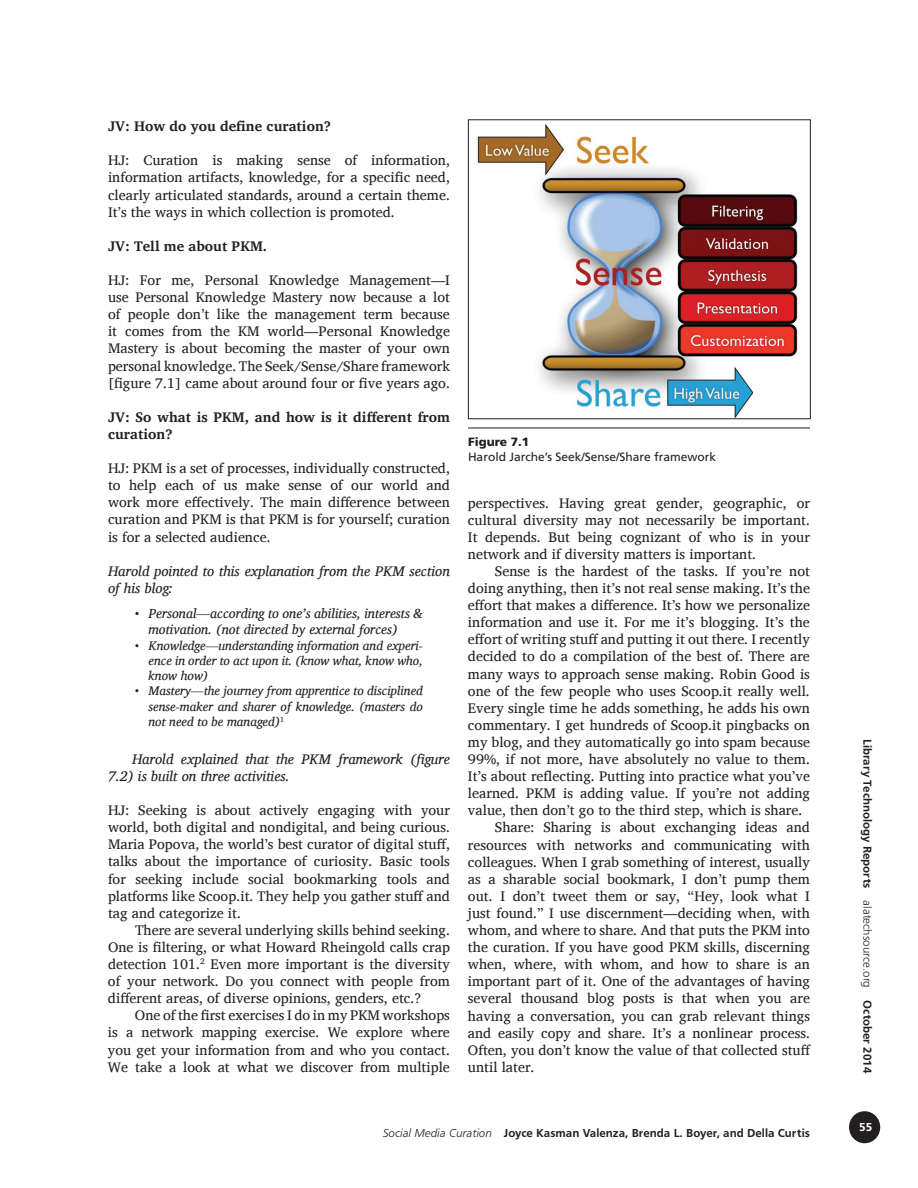
<style>
.page{position:relative;width:918px;height:1188px;background:#fff}
.page>*{position:absolute;margin:0;border:0;box-sizing:border-box;transform-origin:0 0}
.t1{font:14.25px/17.1px "Charis SIL";color:#231f20;text-align:justify}
.t2{font:italic 14.25px/17.1px "Charis SIL";color:#231f20}
.t3{font:700 14.25px/17.1px "Charis SIL";color:#231f20}
.t4{font:italic 13.5px/16.2px "Charis SIL";color:#231f20}
.t5{font:italic 12.75px/15.3px "Charis SIL";color:#231f20;text-align:justify}
.t6{font:12px "Frugal Sans Bold DTC";color:#231f20}
.t7{font:12px "Frutiger";color:#231f20}
.t8{font:900 12px "Frutiger";color:#231f20}
.t9{font:12px "Frugal Sans Bold DTC";color:#fff}
.s1{font-style:normal}
.s2{font-family:"Frugal Sans Light Italic DTC"}
.s3{font-family:"Frugal Sans Light DTC"}
</style>
<div class="page">
<div style="left:850px;top:1112px;width:29px;height:31px;background:#231f20;border-radius:50%"></div>
<div style="left:849px;top:1111px;width:31px;height:32px;border:2px solid #231f20;border-radius:50%"></div>
<img style="left:477px;top:123px;width:321px;height:294px">
<div style="left:468px;top:119px;width:343px;height:300px;border:1px solid #231f20"></div>
<hr style="left:468px;top:428px;width:342px;height:1px;background:#231f20">
<p class="t3" style="left:108px;top:118px;width:225px">JV: How do you define curation?</p>
<p class="t1" style="left:108px;top:152px;width:344px">HJ: Curation is making sense of information, information artifacts, knowledge, for a specific need, clearly articulated standards, around a certain theme.<br>It’s the ways in which collection is promoted.</p>
<p class="t3" style="left:108px;top:237px;width:161px">JV: Tell me about PKM.</p>
<p class="t1" style="left:108px;top:272px;width:344px">HJ: For me, Personal Knowledge Management—I use Personal Knowledge Mastery now because a lot of people don’t like the management term because it comes from the KM world—Personal Knowledge Mastery is about becoming the master of your own personal knowledge. The Seek/Sense/Share framework [figure 7.1] came about around four or five years ago.</p>
<p class="t3" style="left:108px;top:408px;width:343px">JV: So what is PKM, and how is it different from curation?</p>
<p class="t1" style="left:108px;top:460px;width:344px">HJ: PKM is a set of processes, individually constructed, to help each of us make sense of our world and work more effectively. The main difference between curation and PKM is that PKM is for yourself; curation is for a selected audience.</p>
<p class="t2" style="left:108px;top:562px;width:344px">Harold pointed to this explanation from the PKM section of his blog:</p>
<p class="t4" style="left:148px;top:605px;width:276px;text-indent:-14px"><span class="s1">•</span> Personal—according to one’s abilities, interests &amp; motivation. (not directed by external forces)</p>
<p class="t5" style="left:149px;top:637px;width:276px;text-indent:-14px"><span class="s1">•</span> Knowledge—understanding information and experi&shy;ence in order to act upon it. (know what, know who, know how)</p>
<p class="t5" style="left:149px;top:683px;width:276px;text-indent:-14px"><span class="s1">•</span> Mastery—the journey from apprentice to disciplined sense-maker and sharer of knowledge. (masters do not need to be managed)<sup>1</sup></p>
<p class="t2" style="left:108px;top:750px;width:344px;text-indent:24px">Harold explained that the PKM framework (figure<br>7.2) is built on three activities.</p>
<p class="t1" style="left:108px;top:802px;width:344px">HJ: Seeking is about actively engaging with your world, both digital and nondigital, and being curious.<br>Maria Popova, the world’s best curator of digital stuff, talks about the importance of curiosity. Basic tools for seeking include social bookmarking tools and platforms like Scoop.it. They help you gather stuff and tag and categorize it.</p>
<p class="t1" style="left:108px;top:921px;width:344px;text-indent:27px">There are several underlying skills behind seeking.<br>One is filtering, or what Howard Rheingold calls crap detection 101.<sup>2</sup> Even more important is the diversity of your network. Do you connect with people from different areas, of diverse opinions, genders, etc.?</p>
<p class="t1" style="left:108px;top:1007px;width:344px;text-indent:27px">One of the first exercises I do in my PKM workshops is a network mapping exercise. We explore where you get your information from and who you contact.<br>We take a look at what we discover from multiple</p>
<p class="t8" style="left:468px;top:435px;width:63px">Figure 7.1</p>
<p class="t7" style="left:468px;top:449px;width:250px">Harold Jarche’s Seek/Sense/Share framework</p>
<p class="t1" style="left:468px;top:494px;width:344px">perspectives. Having great gender, geographic, or cultural diversity may not necessarily be important.<br>It depends. But being cognizant of who is in your network and if diversity matters is important.</p>
<p class="t1" style="left:495px;top:563px;width:316px">Sense is the hardest of the tasks. If you’re not</p>
<p class="t1" style="left:468px;top:580px;width:344px">doing anything, then it’s not real sense making. It’s the</p>
<p class="t1" style="left:468px;top:597px;width:343px">effort that makes a difference. It’s how we personalize</p>
<p class="t1" style="left:468px;top:614px;width:343px">information and use it. For me it’s blogging. It’s the</p>
<p class="t1" style="left:468px;top:631px;width:344px">effort of writing stuff and putting it out there. I recently</p>
<p class="t1" style="left:468px;top:648px;width:343px">decided to do a compilation of the best of. There are</p>
<p class="t1" style="left:468px;top:665px;width:343px">many ways to approach sense making. Robin Good is</p>
<p class="t1" style="left:468px;top:682px;width:343px">one of the few people who uses Scoop.it really well.</p>
<p class="t1" style="left:468px;top:699px;width:343px">Every single time he adds something, he adds his own</p>
<p class="t1" style="left:468px;top:716px;width:344px">commentary. I get hundreds of Scoop.it pingbacks on</p>
<p class="t1" style="left:468px;top:734px;width:344px">my blog, and they automatically go into spam because</p>
<p class="t1" style="left:468px;top:751px;width:344px">99%, if not more, have absolutely no value to them.</p>
<p class="t1" style="left:468px;top:768px;width:344px">It’s about reflecting. Putting into practice what you’ve</p>
<p class="t1" style="left:468px;top:785px;width:343px">learned. PKM is adding value. If you’re not adding</p>
<p class="t1" style="left:468px;top:802px;width:336px">value, then don’t go to the third step, which is share.</p>
<p class="t1" style="left:495px;top:819px;width:316px">Share: Sharing is about exchanging ideas and</p>
<p class="t1" style="left:468px;top:836px;width:343px">resources with networks and communicating with</p>
<p class="t1" style="left:468px;top:853px;width:344px">colleagues. When I grab something of interest, usually</p>
<p class="t1" style="left:468px;top:870px;width:344px">as a sharable social bookmark, I don’t pump them</p>
<p class="t1" style="left:468px;top:887px;width:344px">out. I don’t tweet them or say, “Hey, look what I</p>
<p class="t1" style="left:468px;top:905px;width:343px">just found.” I use discernment—deciding when, with</p>
<p class="t1" style="left:468px;top:922px;width:344px">whom, and where to share. And that puts the PKM into</p>
<p class="t1" style="left:468px;top:939px;width:344px">the curation. If you have good PKM skills, discerning</p>
<p class="t1" style="left:468px;top:956px;width:343px">when, where, with whom, and how to share is an</p>
<p class="t1" style="left:468px;top:973px;width:344px">important part of it. One of the advantages of having</p>
<p class="t1" style="left:468px;top:990px;width:344px">several thousand blog posts is that when you are</p>
<p class="t1" style="left:468px;top:1007px;width:344px">having a conversation, you can grab relevant things</p>
<p class="t1" style="left:468px;top:1024px;width:344px">and easily copy and share. It’s a nonlinear process.</p>
<p class="t1" style="left:468px;top:1041px;width:344px">Often, you don’t know the value of that collected stuff</p>
<p class="t1" style="left:468px;top:1058px;width:68px">until later.</p>
<p class="t6" style="left:383px;top:1126px;width:429px"><span class="s2">Social Media Curation</span> Joyce Kasman Valenza, Brenda L. Boyer, and Della Curtis</p>
<p class="t6" style="left:874px;top:739px;width:336px;rotate:90deg">Library Technology Reports <span class="s3">alatechsource.org</span> October 2014</p>
<p class="t9" style="left:859px;top:1120px;width:14px">55</p>
</div>
